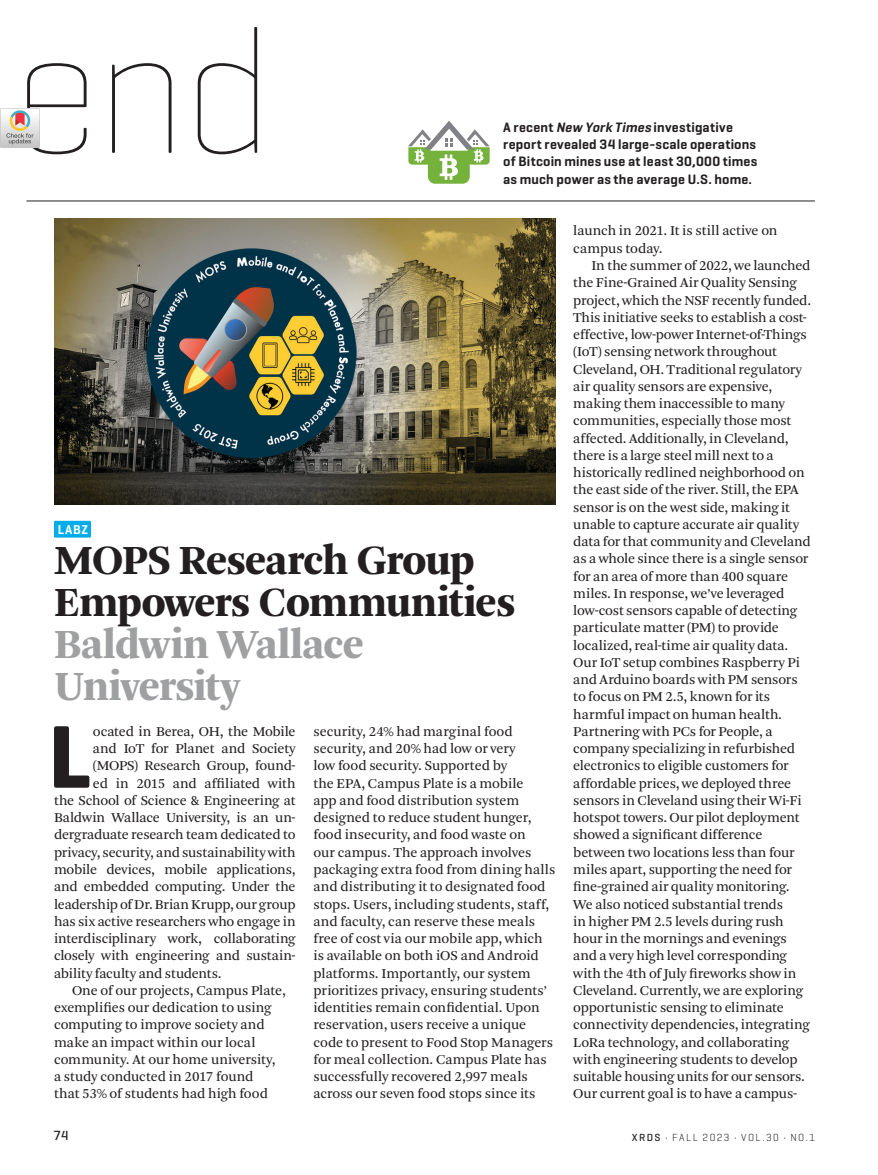
<style>
.page{position:relative;width:878px;height:1175px;background:#fff}
.page>*{position:absolute;margin:0;border:0;box-sizing:border-box;transform-origin:0 0}
.t1{font:100 180px "Geogrotesque";color:#231f20}
.body_text_justified_not_indented_drop_ca{font:700 90.3px "Geogrotesque";color:#231f20}
.hed_large{font:900 43.5px/42px "Arnhem";letter-spacing:-.02em;color:#231f20}
.hed_large-2{font:900 43.5px/42px "Arnhem";letter-spacing:-.01em;color:#9ea0a2}
.body_text_flush_left_indented{font:14.25px/17.2px "Arnhem Blond";letter-spacing:-.01em;color:#231f20}
.body_text_justified_not_indented_drop_ca-2{font:14.25px "Arnhem Blond";letter-spacing:-.015em;color:#231f20}
.t2{font:600 13.8px/17.2px "Geogrotesque";letter-spacing:.015em;color:#231f20}
.t3{font:500 13.5px "Geogrotesque";color:#231f20}
.sidebar_label{font:600 13.2px "Geogrotesque";color:#fff}
.t4{font:300 10.5px "Geogrotesque";letter-spacing:.14em;color:#231f20}
.s1{font-style:italic}
.s2{font-weight:500}
</style>
<div class="page">
<hr style="left:26px;top:201px;width:788px;height:1px;background:#231f20">
<div style="left:54px;top:521px;width:37px;height:16px;background:#00acea"></div>
<img style="left:54px;top:218px;width:501px;height:286px">
<svg style="left:408px;top:121px;width:81px;height:63px"></svg>
<img style="left:0;top:108px;width:39px;height:39px">
<h1 class="t1" style="left:12px;top:-21px;width:264px">end</h1>
<p class="t2" style="left:503px;top:118px;width:255px">A recent <span class="s1">New York Times</span> investigative report revealed 34 large-scale operations of Bitcoin mines use at least 30,000 times as much power as the average U.S. home.</p>
<p class="sidebar_label" style="left:58px;top:521px;width:31px">LABZ</p>
<p class="hed_large" style="left:54px;top:540px;width:462px">MOPS Research Group<br>Empowers Communities</p>
<p class="hed_large-2" style="left:54px;top:624px;width:312px">Baldwin Wallace<br>University</p>
<p class="body_text_justified_not_indented_drop_ca" style="left:49px;top:700px;width:44px">L</p>
<p class="body_text_justified_not_indented_drop_ca-2" style="left:93px;top:723px;width:204px">ocated in Berea, OH, the Mobile</p>
<p class="body_text_justified_not_indented_drop_ca-2" style="left:93px;top:740px;width:204px">and IoT for Planet and Society</p>
<p class="body_text_justified_not_indented_drop_ca-2" style="left:93px;top:758px;width:204px">(MOPS) Research Group, found-</p>
<p class="body_text_justified_not_indented_drop_ca-2" style="left:93px;top:775px;width:204px">ed in 2015 and affiliated with</p>
<p class="body_text_justified_not_indented_drop_ca-2" style="left:54px;top:792px;width:243px">the School of Science &amp; Engineering at</p>
<p class="body_text_justified_not_indented_drop_ca-2" style="left:54px;top:809px;width:243px">Baldwin Wallace University, is an un-</p>
<p class="body_text_justified_not_indented_drop_ca-2" style="left:54px;top:827px;width:243px">dergraduate research team dedicated to</p>
<p class="body_text_justified_not_indented_drop_ca-2" style="left:54px;top:844px;width:243px">privacy, security, and sustainability with</p>
<p class="body_text_justified_not_indented_drop_ca-2" style="left:54px;top:861px;width:243px">mobile devices, mobile applications,</p>
<p class="body_text_justified_not_indented_drop_ca-2" style="left:54px;top:878px;width:243px">and embedded computing. Under the</p>
<p class="body_text_justified_not_indented_drop_ca-2" style="left:54px;top:896px;width:243px">leadership of Dr. Brian Krupp, our group</p>
<p class="body_text_justified_not_indented_drop_ca-2" style="left:54px;top:913px;width:243px">has six active researchers who engage in</p>
<p class="body_text_justified_not_indented_drop_ca-2" style="left:54px;top:930px;width:243px">interdisciplinary work, collaborating</p>
<p class="body_text_justified_not_indented_drop_ca-2" style="left:54px;top:947px;width:243px">closely with engineering and sustain-</p>
<p class="body_text_justified_not_indented_drop_ca-2" style="left:54px;top:965px;width:169px">ability faculty and students.</p>
<p class="body_text_flush_left_indented" style="left:54px;top:981px;width:233px;text-indent:18px">One of our projects, Campus Plate, exemplifies our dedication to using computing to improve society and make an impact within our local community. At our home university, a study conducted in 2017 found<br>that 53% of students had high food</p>
<p class="body_text_flush_left_indented" style="left:313px;top:723px;width:243px">security, 24% had marginal food security, and 20% had low or very<br>low food security. Supported by<br>the EPA, Campus Plate is a mobile<br>app and food distribution system designed to reduce student hunger, food insecurity, and food waste on<br>our campus. The approach involves packaging extra food from dining halls and distributing it to designated food stops. Users, including students, staff, and faculty, can reserve these meals free of cost via our mobile app, which is available on both iOS and Android platforms. Importantly, our system prioritizes privacy, ensuring students’ identities remain confidential. Upon reservation, users receive a unique code to present to Food Stop Managers for meal collection. Campus Plate has successfully recovered 2,997 meals across our seven food stops since its</p>
<p class="body_text_flush_left_indented" style="left:573px;top:222px;width:206px">launch in 2021. It is still active on campus today.</p>
<p class="body_text_flush_left_indented" style="left:573px;top:257px;width:239px;text-indent:18px">In the summer of 2022, we launched the Fine-Grained Air Quality Sensing project, which the NSF recently funded.<br>This initiative seeks to establish a cost&shy;effective, low-power Internet-of-Things (IoT) sensing network throughout Cleveland, OH. Traditional regulatory air quality sensors are expensive, making them inaccessible to many communities, especially those most affected. Additionally, in Cleveland, there is a large steel mill next to a historically redlined neighborhood on the east side of the river. Still, the EPA sensor is on the west side, making it unable to capture accurate air quality data for that community and Cleveland as a whole since there is a single sensor for an area of more than 400 square miles. In response, we’ve leveraged low-cost sensors capable of detecting particulate matter (PM) to provide localized, real-time air quality data.<br>Our IoT setup combines Raspberry Pi and Arduino boards with PM sensors to focus on PM 2.5, known for its harmful impact on human health.<br>Partnering with PCs for People, a company specializing in refurbished electronics to eligible customers for affordable prices, we deployed three sensors in Cleveland using their Wi-Fi hotspot towers. Our pilot deployment showed a significant difference between two locations less than four miles apart, supporting the need for fine-grained air quality monitoring.<br>We also noticed substantial trends<br>in higher PM 2.5 levels during rush hour in the mornings and evenings and a very high level corresponding with the 4th of July fireworks show in Cleveland. Currently, we are exploring opportunistic sensing to eliminate connectivity dependencies, integrating LoRa technology, and collaborating with engineering students to develop suitable housing units for our sensors.<br>Our current goal is to have a campus-</p>
<p class="t3" style="left:53px;top:1127px;width:16px">74</p>
<p class="t4" style="left:632px;top:1130px;width:184px"><span class="s2">XRDS</span> • FALL 2023 • VOL.30 • NO.1</p>
</div>
